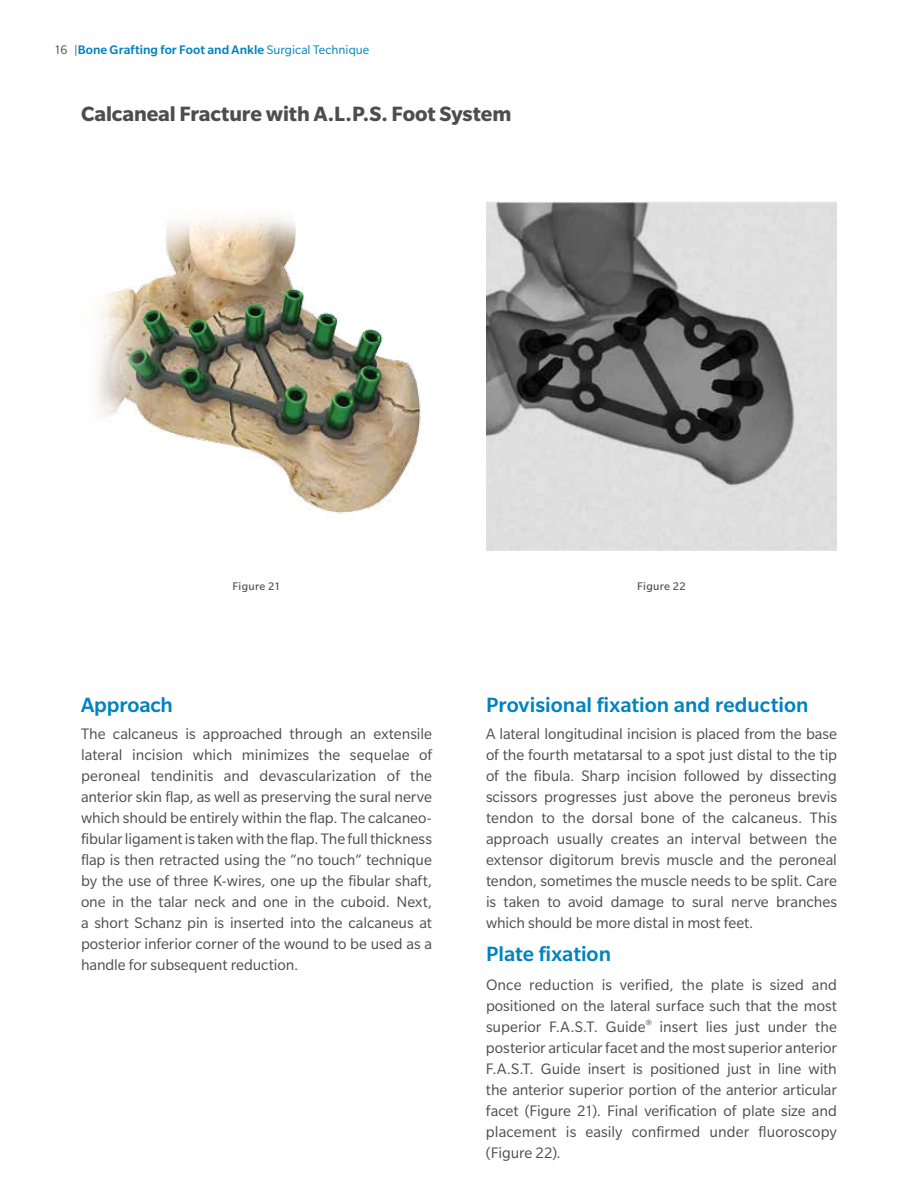
<style>
.page{position:relative;width:918px;height:1188px;background:#fff}
.page>*{position:absolute;margin:0;border:0;box-sizing:border-box;transform-origin:0 0}
.t1{font:500 22.5px "Slate Pro";color:#0083bf}
.t2{font:700 22.5px "Slate Pro";letter-spacing:-.005em;color:#4d4d4f}
.t3{font:16.5px/21px "Slate Pro";color:#4d4d4f;text-align:justify}
.t4{font:500 13.5px "Slate Pro";letter-spacing:.005em;color:#0083bf}
.t5{font:12px "Slate Pro";letter-spacing:.025em;color:#4d4d4f}
.s1{font-weight:400;color:#4d4d4f}
.s2{font-weight:400}
</style>
<div class="page">
<img style="left:95px;top:217px;width:326px;height:297px">
<img style="left:486px;top:201px;width:351px;height:349px">
<p class="t4" style="left:54px;top:42px;width:317px"><span class="s1">16 |</span>Bone Grafting for Foot and Ankle <span class="s2">Surgical Technique</span></p>
<h1 class="t2" style="left:81px;top:101px;width:432px">Calcaneal Fracture with A.L.P.S. Foot System</h1>
<p class="t5" style="left:233px;top:580px;width:49px">Figure 21</p>
<p class="t5" style="left:637px;top:580px;width:50px">Figure 22</p>
<h1 class="t1" style="left:81px;top:693px;width:94px">Approach</h1>
<p class="t3" style="left:81px;top:723px;width:353px">The calcaneus is approached through an extensile lateral incision which minimizes the sequelae of peroneal tendinitis and devascularization of the anterior skin flap, as well as preserving the sural nerve which should be entirely within the flap. The calcaneo&shy;fibular ligament is taken with the flap. The full thickness flap is then retracted using the “no touch” technique by the use of three K-wires, one up the fibular shaft, one in the talar neck and one in the cuboid. Next, a short Schanz pin is inserted into the calcaneus at posterior inferior corner of the wound to be used as a handle for subsequent reduction.</p>
<h1 class="t1" style="left:486px;top:693px;width:324px">Provisional fixation and reduction</h1>
<p class="t3" style="left:486px;top:723px;width:353px">A lateral longitudinal incision is placed from the base of the fourth metatarsal to a spot just distal to the tip of the fibula. Sharp incision followed by dissecting scissors progresses just above the peroneus brevis tendon to the dorsal bone of the calcaneus. This approach usually creates an interval between the extensor digitorum brevis muscle and the peroneal tendon, sometimes the muscle needs to be split. Care is taken to avoid damage to sural nerve branches which should be more distal in most feet.</p>
<h1 class="t1" style="left:486px;top:942px;width:127px">Plate fixation</h1>
<p class="t3" style="left:486px;top:975px;width:353px">Once reduction is verified, the plate is sized and positioned on the lateral surface such that the most superior F.A.S.T. Guide<sup>®</sup> insert lies just under the posterior articular facet and the most superior anterior F.A.S.T. Guide insert is positioned just in line with the anterior superior portion of the anterior articular facet (Figure 21). Final verification of plate size and placement is easily confirmed under fluoroscopy (Figure 22).</p>
</div>
